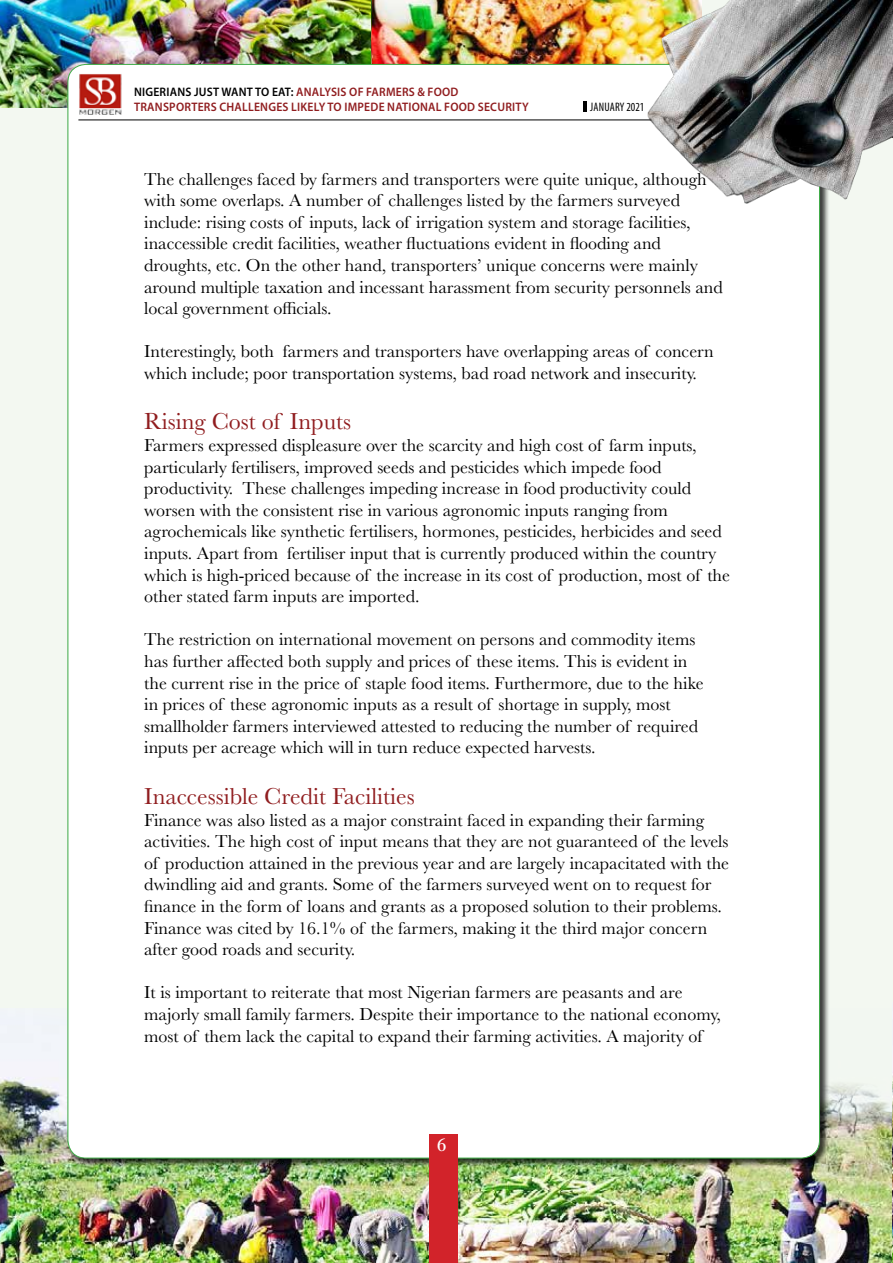
<style>
.page{position:relative;width:893px;height:1263px;background:#fff}
.page>*{position:absolute;margin:0;border:0;box-sizing:border-box;transform-origin:0 0}
.t1{font:24px "Baskerville";color:#901d1f}
.t2{font:18px/21.6px "Baskerville";color:#000}
.t3{font:18px "Rocky";color:#fff}
.t4{font:600 12.3px/14.9px "Myriad Pro";letter-spacing:.02em;color:#901d1f;scale:.94 1}
.t5{font:condensed 12.3px "Myriad Pro";letter-spacing:.01em;color:#000;scale:.94 1}
.s1{color:#000}
</style>
<div class="page">
<div style="left:0;top:0;width:893px;height:1224px;background:#f3f8f1"></div>
<img style="left:0;top:1023px;width:892px;height:240px">
<img style="left:0;top:1px;width:372px;height:107px">
<img style="left:372px;top:0;width:275px;height:64px">
<div style="left:67px;top:64px;width:763px;height:1104px;background:#000;opacity:.75"></div>
<div style="left:68px;top:64px;width:751px;height:1094px;background:#fff;border-radius:18px"></div>
<img style="left:79px;top:74px;width:43px;height:41px">
<div style="left:429px;top:1134px;width:29px;height:129px;background:#d2232a"></div>
<hr style="left:78px;top:120px;width:617px;height:1px;background:#000">
<img style="left:647px;top:0;width:245px;height:203px">
<svg style="left:583px;top:101px;width:3px;height:11px"></svg>
<img style="left:892px;top:1015px;width:1px;height:248px">
<p class="t4" style="left:134px;top:84px;width:421px"><span class="s1">NIGERIANS JUST WANT TO EAT:</span> ANALYSIS OF FARMERS &amp; FOOD<br>TRANSPORTERS CHALLENGES LIKELY TO IMPEDE NATIONAL FOOD SECURITY</p>
<p class="t5" style="left:590px;top:100px;width:59px">JANUARY 2021</p>
<p class="t2" style="left:144px;top:168px;width:580px">The challenges faced by farmers and transporters were quite unique, although with some overlaps. A number of challenges listed by the farmers surveyed include: rising costs of inputs, lack of irrigation system and storage facilities, inaccessible credit facilities, weather fluctuations evident in flooding and droughts, etc. On the other hand, transporters’ unique concerns were mainly around multiple taxation and incessant harassment from security personnels and local government officials.</p>
<p class="t2" style="left:144px;top:341px;width:571px">Interestingly, both farmers and transporters have overlapping areas of concern which include; poor transportation systems, bad road network and insecurity.</p>
<h1 class="t1" style="left:144px;top:406px;width:208px">Rising Cost of Inputs</h1>
<p class="t2" style="left:144px;top:435px;width:587px">Farmers expressed displeasure over the scarcity and high cost of farm inputs, particularly fertilisers, improved seeds and pesticides which impede food productivity. These challenges impeding increase in food productivity could worsen with the consistent rise in various agronomic inputs ranging from agrochemicals like synthetic fertilisers, hormones, pesticides, herbicides and seed inputs. Apart from fertiliser input that is currently produced within the country which is high-priced because of the increase in its cost of production, most of the other stated farm inputs are imported.</p>
<p class="t2" style="left:144px;top:629px;width:561px">The restriction on international movement on persons and commodity items has further affected both supply and prices of these items. This is evident in the current rise in the price of staple food items. Furthermore, due to the hike in prices of these agronomic inputs as a result of shortage in supply, most smallholder farmers interviewed attested to reducing the number of required inputs per acreage which will in turn reduce expected harvests.</p>
<h1 class="t1" style="left:144px;top:781px;width:272px">Inaccessible Credit Facilities</h1>
<p class="t2" style="left:144px;top:809px;width:586px">Finance was also listed as a major constraint faced in expanding their farming activities. The high cost of input means that they are not guaranteed of the levels of production attained in the previous year and are largely incapacitated with the dwindling aid and grants. Some of the farmers surveyed went on to request for finance in the form of loans and grants as a proposed solution to their problems.<br>Finance was cited by 16.1% of the farmers, making it the third major concern after good roads and security.</p>
<p class="t2" style="left:144px;top:982px;width:578px">It is important to reiterate that most Nigerian farmers are peasants and are majorly small family farmers. Despite their importance to the national economy, most of them lack the capital to expand their farming activities. A majority of</p>
<p class="t3" style="left:437px;top:1134px;width:11px">6</p>
</div>
